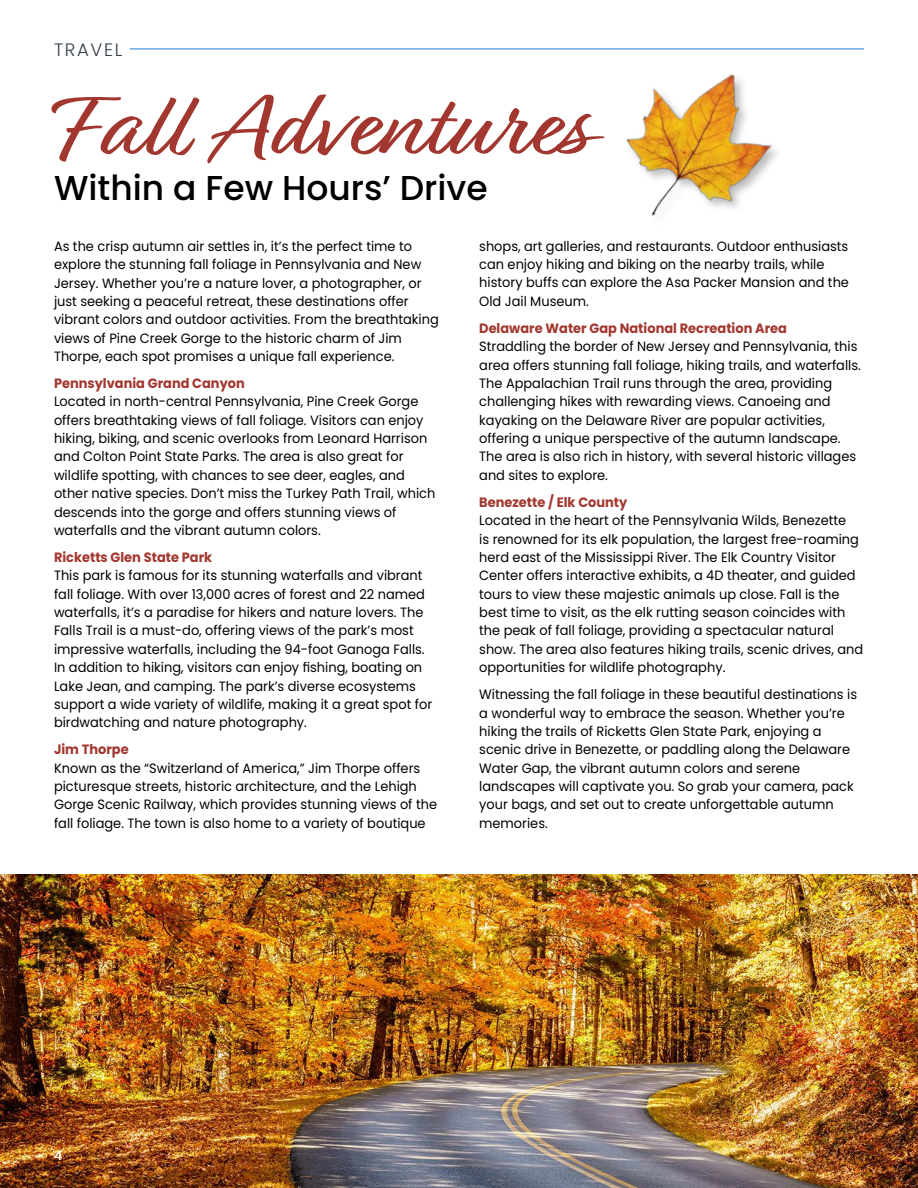
<style>
.page{position:relative;width:918px;height:1188px;background:#fff}
.page>*{position:absolute;margin:0;border:0;box-sizing:border-box;transform-origin:0 0}
.t1{font:94.5px "Relation";color:#a2372f;scale:1.1 1}
.t2{font:500 34.5px "Poppins";color:#000}
.t3{font:300 18px "Poppins";letter-spacing:.09em;color:#323e48}
.t4{font:13.5px/18.3px "Poppins";color:#000;scale:.96 1}
.t5{font:700 13.5px "Poppins";color:#a2372f;scale:.96 1}
.t6{font:12.75px "Poppins";color:#fff}
</style>
<div class="page">
<img style="left:0;top:875px;width:918px;height:313px">
<img style="left:626px;top:74px;width:151px;height:142px">
<hr style="left:130px;top:48px;width:734px;height:2px;background:#6ca9db">
<h3 class="t3" style="left:54px;top:39px;width:70px">TRAVEL</h3>
<h1 class="t1" style="left:48px;top:73px;width:492px">Fall Adventures</h1>
<h2 class="t2" style="left:54px;top:168px;width:435px">Within a Few Hours’ Drive</h2>
<p class="t4" style="left:54px;top:237px;width:402px">As the crisp autumn air settles in, it’s the perfect time to explore the stunning fall foliage in Pennsylvania and New Jersey. Whether you’re a nature lover, a photographer, or just seeking a peaceful retreat, these destinations offer vibrant colors and outdoor activities. From the breathtaking views of Pine Creek Gorge to the historic charm of Jim Thorpe, each spot promises a unique fall experience.</p>
<p class="t5" style="left:54px;top:375px;width:200px">Pennsylvania Grand Canyon</p>
<p class="t4" style="left:54px;top:393px;width:399px">Located in north-central Pennsylvania, Pine Creek Gorge offers breathtaking views of fall foliage. Visitors can enjoy hiking, biking, and scenic overlooks from Leonard Harrison and Colton Point State Parks. The area is also great for wildlife spotting, with chances to see deer, eagles, and other native species. Don’t miss the Turkey Path Trail, which descends into the gorge and offers stunning views of waterfalls and the vibrant autumn colors.</p>
<p class="t5" style="left:54px;top:549px;width:166px">Ricketts Glen State Park</p>
<p class="t4" style="left:54px;top:567px;width:396px">This park is famous for its stunning waterfalls and vibrant fall foliage. With over 13,000 acres of forest and 22 named waterfalls, it’s a paradise for hikers and nature lovers. The Falls Trail is a must-do, offering views of the park’s most impressive waterfalls, including the 94-foot Ganoga Falls.<br>In addition to hiking, visitors can enjoy fishing, boating on Lake Jean, and camping. The park’s diverse ecosystems support a wide variety of wildlife, making it a great spot for birdwatching and nature photography.</p>
<p class="t5" style="left:54px;top:742px;width:79px">Jim Thorpe</p>
<p class="t4" style="left:54px;top:759px;width:401px">Known as the “Switzerland of America,” Jim Thorpe offers picturesque streets, historic architecture, and the Lehigh Gorge Scenic Railway, which provides stunning views of the fall foliage. The town is also home to a variety of boutique</p>
<p class="t4" style="left:479px;top:237px;width:387px">shops, art galleries, and restaurants. Outdoor enthusiasts can enjoy hiking and biking on the nearby trails, while history buffs can explore the Asa Packer Mansion and the Old Jail Museum.</p>
<p class="t5" style="left:479px;top:320px;width:322px">Delaware Water Gap National Recreation Area</p>
<p class="t4" style="left:479px;top:337px;width:399px">Straddling the border of New Jersey and Pennsylvania, this area offers stunning fall foliage, hiking trails, and waterfalls.<br>The Appalachian Trail runs through the area, providing challenging hikes with rewarding views. Canoeing and kayaking on the Delaware River are popular activities, offering a unique perspective of the autumn landscape.<br>The area is also rich in history, with several historic villages and sites to explore.</p>
<p class="t5" style="left:479px;top:494px;width:156px">Benezette / Elk County</p>
<p class="t4" style="left:479px;top:511px;width:401px">Located in the heart of the Pennsylvania Wilds, Benezette<br>is renowned for its elk population, the largest free-roaming herd east of the Mississippi River. The Elk Country Visitor Center offers interactive exhibits, a 4D theater, and guided tours to view these majestic animals up close. Fall is the best time to visit, as the elk rutting season coincides with the peak of fall foliage, providing a spectacular natural show. The area also features hiking trails, scenic drives, and opportunities for wildlife photography.</p>
<p class="t4" style="left:479px;top:685px;width:395px">Witnessing the fall foliage in these beautiful destinations is a wonderful way to embrace the season. Whether you’re hiking the trails of Ricketts Glen State Park, enjoying a scenic drive in Benezette, or paddling along the Delaware Water Gap, the vibrant autumn colors and serene landscapes will captivate you. So grab your camera, pack your bags, and set out to create unforgettable autumn memories.</p>
<p class="t6" style="left:54px;top:1148px;width:10px">4</p>
</div>
